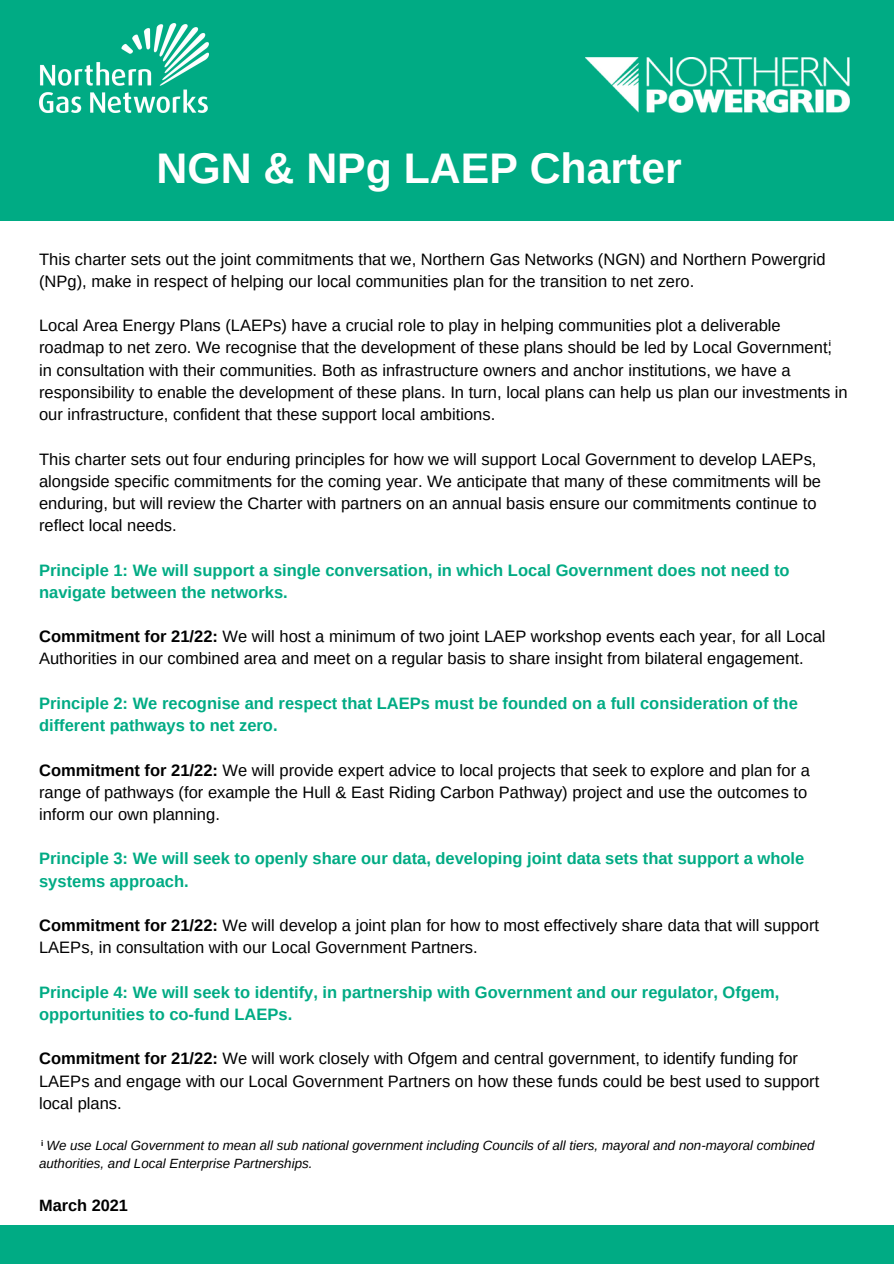
<style>
.page{position:relative;width:894px;height:1264px;background:#fff}
.page>*{position:absolute;margin:0;border:0;box-sizing:border-box;transform-origin:0 0}
.t1{font:700 42.75px "Arimo";color:#fff}
.t2{font:16.5px/22.2px "Arimo";color:#000}
.t3{font:700 16.5px/22.2px "Arimo";color:#00ab84}
.t4{font:700 16.35px "Arimo";color:#000}
.t5{font:italic 13.35px/17.7px "Arimo";color:#000}
.t6{font:700 8.1px "Arimo";color:#000}
.s1{font-weight:700}
</style>
<div class="page">
<div style="left:0;top:0;width:893px;height:221px;background:#00ab84"></div>
<img style="left:585px;top:58px;width:264px;height:55px">
<img style="left:39px;top:24px;width:169px;height:89px">
<div style="left:0;top:1225px;width:893px;height:38px;background:#00ab84"></div>
<p class="t1" style="left:156px;top:145px;width:526px">NGN &amp; NPg LAEP Charter</p>
<p class="t2" style="left:39px;top:248px;width:787px">This charter sets out the joint commitments that we, Northern Gas Networks (NGN) and Northern Powergrid (NPg), make in respect of helping our local communities plan for the transition to net zero.</p>
<p class="t2" style="left:39px;top:314px;width:810px">Local Area Energy Plans (LAEPs) have a crucial role to play in helping communities plot a deliverable roadmap to net zero. We recognise that the development of these plans should be led by Local Government, in consultation with their communities. Both as infrastructure owners and anchor institutions, we have a responsibility to enable the development of these plans. In turn, local plans can help us plan our investments in our infrastructure, confident that these support local ambitions.</p>
<p class="t2" style="left:39px;top:447px;width:783px">This charter sets out four enduring principles for how we will support Local Government to develop LAEPs, alongside specific commitments for the coming year. We anticipate that many of these commitments will be enduring, but will review the Charter with partners on an annual basis ensure our commitments continue to reflect local needs.</p>
<p class="t3" style="left:39px;top:558px;width:751px">Principle 1: We will support a single conversation, in which Local Government does not need to navigate between the networks.</p>
<p class="t2" style="left:39px;top:625px;width:787px"><span class="s1">Commitment for 21/22:</span> We will host a minimum of two joint LAEP workshop events each year, for all Local<br>Authorities in our combined area and meet on a regular basis to share insight from bilateral engagement.</p>
<p class="t3" style="left:39px;top:692px;width:760px">Principle 2: We recognise and respect that LAEPs must be founded on a full consideration of the different pathways to net zero.</p>
<p class="t2" style="left:39px;top:758px;width:772px"><span class="s1">Commitment for 21/22:</span> We will provide expert advice to local projects that seek to explore and plan for a range of pathways (for example the Hull &amp; East Riding Carbon Pathway) project and use the outcomes to inform our own planning.</p>
<p class="t3" style="left:39px;top:847px;width:766px">Principle 3: We will seek to openly share our data, developing joint data sets that support a whole systems approach.</p>
<p class="t2" style="left:39px;top:914px;width:781px"><span class="s1">Commitment for 21/22:</span> We will develop a joint plan for how to most effectively share data that will support<br>LAEPs, in consultation with our Local Government Partners.</p>
<p class="t3" style="left:39px;top:980px;width:741px">Principle 4: We will seek to identify, in partnership with Government and our regulator, Ofgem, opportunities to co-fund LAEPs.</p>
<p class="t2" style="left:39px;top:1047px;width:781px"><span class="s1">Commitment for 21/22:</span> We will work closely with Ofgem and central government, to identify funding for<br>LAEPs and engage with our Local Government Partners on how these funds could be best used to support local plans.</p>
<p class="t5" style="left:39px;top:1136px;width:776px;text-indent:7px">We use Local Government to mean all sub national government including Councils of all tiers, mayoral and non-mayoral combined authorities, and Local Enterprise Partnerships.</p>
<p class="t4" style="left:39px;top:1196px;width:90px">March 2021</p>
<p class="t6" style="left:828px;top:339px;width:4px">i</p>
<p class="t6" style="left:41px;top:1138px;width:4px">i</p>
</div>
